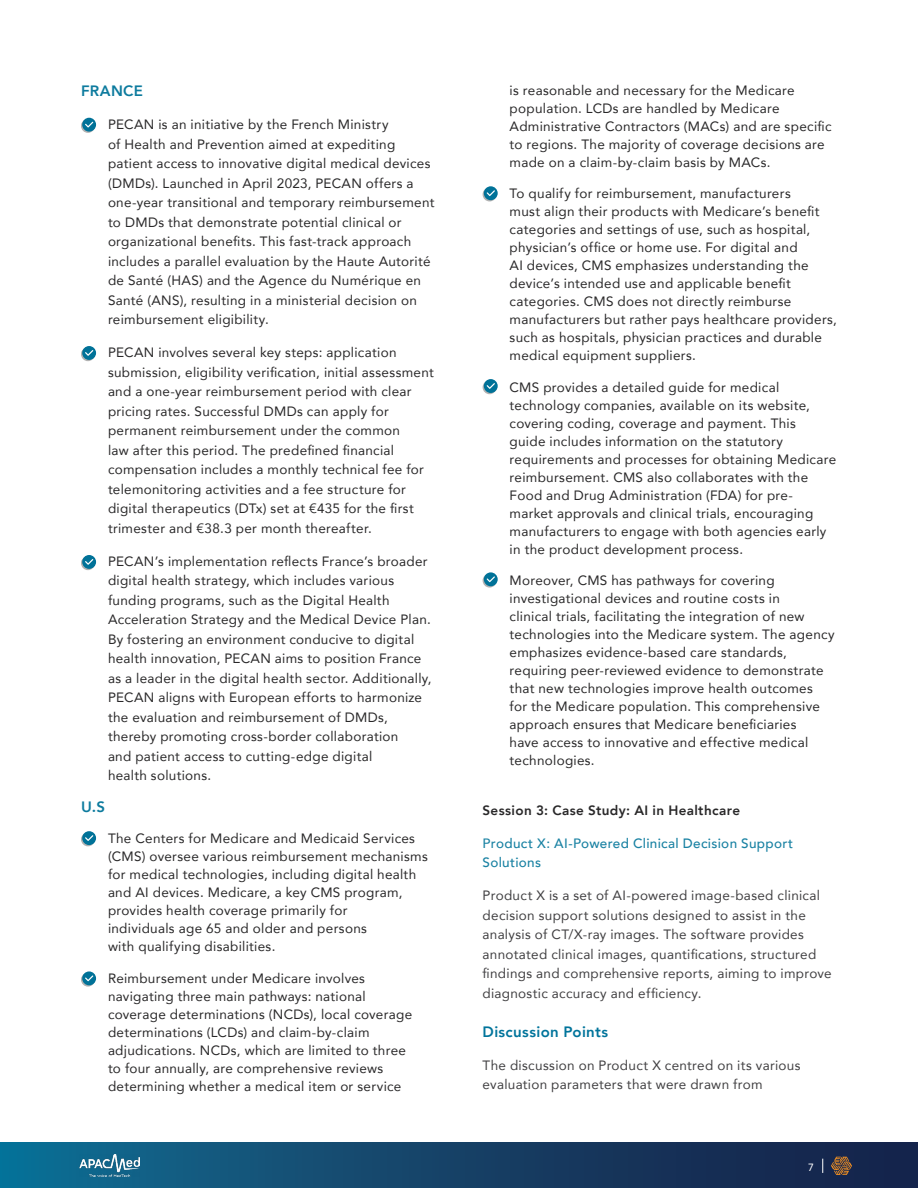
<style>
.page{position:relative;width:918px;height:1188px;background:#fff}
.page>*{position:absolute;margin:0;border:0;box-sizing:border-box;transform-origin:0 0}
.t1{font:800 15px "Avenir";letter-spacing:.025em;color:#01749b}
.t2{font:800 15px "Avenir";letter-spacing:.02em;color:#0d7b9e}
.t3{font:13.5px/18px "Avenir";letter-spacing:.02em;color:#292829}
.t4{font:13.5px/19.5px "Avenir";letter-spacing:.02em;color:#414042}
.t5{font:500 13.5px/19.5px "Avenir";letter-spacing:.025em;color:#1a82a3}
.t6{font:800 13.5px "Avenir";letter-spacing:.025em;color:#292829}
.t7{font:10.5px "Avenir";color:#fff}
</style>
<div class="page">
<div style="left:0;top:1143px;width:918px;height:45px;background:linear-gradient(to right,#106c91,#181c43)"></div>
<svg style="left:831px;top:1157px;width:21px;height:18px"></svg>
<svg style="left:822px;top:1159px;width:1px;height:14px"></svg>
<img style="left:80px;top:1154px;width:60px;height:23px">
<div style="left:81px;top:119px;width:14px;height:14px;background:#b2b2b2;border-radius:50%"></div>
<div style="left:82px;top:118px;width:14px;height:14px;background:#007298;border-radius:50%"></div>
<svg style="left:85px;top:122px;width:8px;height:6px"></svg>
<svg style="left:81px;top:347px;width:14px;height:14px"></svg>
<div style="left:82px;top:346px;width:14px;height:14px;background:#007298;border-radius:50%"></div>
<svg style="left:85px;top:350px;width:8px;height:6px"></svg>
<svg style="left:81px;top:832px;width:14px;height:14px"></svg>
<div style="left:82px;top:831px;width:14px;height:14px;background:#007298;border-radius:50%"></div>
<svg style="left:85px;top:835px;width:8px;height:6px"></svg>
<svg style="left:81px;top:556px;width:14px;height:14px"></svg>
<div style="left:82px;top:555px;width:14px;height:14px;background:#007298;border-radius:50%"></div>
<svg style="left:85px;top:559px;width:8px;height:6px"></svg>
<svg style="left:81px;top:973px;width:14px;height:14px"></svg>
<div style="left:82px;top:971px;width:14px;height:14px;background:#007298;border-radius:50%"></div>
<svg style="left:85px;top:975px;width:8px;height:6px"></svg>
<svg style="left:483px;top:380px;width:14px;height:14px"></svg>
<div style="left:484px;top:379px;width:14px;height:14px;background:#007298;border-radius:50%"></div>
<svg style="left:487px;top:383px;width:8px;height:6px"></svg>
<svg style="left:483px;top:188px;width:14px;height:13px"></svg>
<div style="left:484px;top:186px;width:14px;height:14px;background:#007298;border-radius:50%"></div>
<svg style="left:487px;top:190px;width:8px;height:6px"></svg>
<svg style="left:483px;top:574px;width:14px;height:14px"></svg>
<div style="left:484px;top:572px;width:14px;height:14px;background:#007298;border-radius:50%"></div>
<svg style="left:487px;top:576px;width:8px;height:6px"></svg>
<p class="t2" style="left:81px;top:79px;width:64px">FRANCE</p>
<p class="t3" style="left:108px;top:114px;width:328px;line-height:19.5px;text-indent:-27px">• PECAN is an initiative by the French Ministry<br>of Health and Prevention aimed at expediting patient access to innovative digital medical devices (DMDs). Launched in April 2023, PECAN offers a one-year transitional and temporary reimbursement to DMDs that demonstrate potential clinical or organizational benefits. This fast-track approach includes a parallel evaluation by the Haute Autorité de Santé (HAS) and the Agence du Numérique en Santé (ANS), resulting in a ministerial decision on reimbursement eligibility.</p>
<p class="t3" style="left:108px;top:342px;width:327px;line-height:19.5px;text-indent:-27px">• PECAN involves several key steps: application submission, eligibility verification, initial assessment and a one-year reimbursement period with clear pricing rates. Successful DMDs can apply for permanent reimbursement under the common<br>law after this period. The predefined financial compensation includes a monthly technical fee for telemonitoring activities and a fee structure for digital therapeutics (DTx) set at €435 for the first trimester and €38.3 per month thereafter.</p>
<p class="t3" style="left:108px;top:551px;width:325px;line-height:19.5px;text-indent:-27px">• PECAN’s implementation reflects France’s broader digital health strategy, which includes various funding programs, such as the Digital Health Acceleration Strategy and the Medical Device Plan.<br>By fostering an environment conducive to digital health innovation, PECAN aims to position France as a leader in the digital health sector. Additionally, PECAN aligns with European efforts to harmonize the evaluation and reimbursement of DMDs, thereby promoting cross-border collaboration<br>and patient access to cutting-edge digital<br>health solutions.</p>
<p class="t2" style="left:81px;top:795px;width:26px">U.S</p>
<p class="t3" style="left:108px;top:829px;width:321px;text-indent:-27px">• The Centers for Medicare and Medicaid Services (CMS) oversee various reimbursement mechanisms for medical technologies, including digital health and AI devices. Medicare, a key CMS program, provides health coverage primarily for<br>individuals age 65 and older and persons<br>with qualifying disabilities.</p>
<p class="t3" style="left:108px;top:969px;width:306px;text-indent:-27px">• Reimbursement under Medicare involves navigating three main pathways: national coverage determinations (NCDs), local coverage determinations (LCDs) and claim-by-claim adjudications. NCDs, which are limited to three to four annually, are comprehensive reviews determining whether a medical item or service</p>
<p class="t3" style="left:510px;top:81px;width:323px">is reasonable and necessary for the Medicare population. LCDs are handled by Medicare Administrative Contractors (MACs) and are specific to regions. The majority of coverage decisions are made on a claim-by-claim basis by MACs.</p>
<p class="t3" style="left:510px;top:184px;width:329px;text-indent:-27px">• To qualify for reimbursement, manufacturers<br>must align their products with Medicare’s benefit categories and settings of use, such as hospital, physician’s office or home use. For digital and<br>AI devices, CMS emphasizes understanding the device’s intended use and applicable benefit categories. CMS does not directly reimburse manufacturers but rather pays healthcare providers, such as hospitals, physician practices and durable medical equipment suppliers.</p>
<p class="t3" style="left:510px;top:378px;width:328px;text-indent:-27px">• CMS provides a detailed guide for medical technology companies, available on its website, covering coding, coverage and payment. This<br>guide includes information on the statutory requirements and processes for obtaining Medicare reimbursement. CMS also collaborates with the Food and Drug Administration (FDA) for pre&shy;market approvals and clinical trials, encouraging manufacturers to engage with both agencies early in the product development process.</p>
<p class="t3" style="left:510px;top:571px;width:327px;text-indent:-27px">• Moreover, CMS has pathways for covering investigational devices and routine costs in<br>clinical trials, facilitating the integration of new technologies into the Medicare system. The agency emphasizes evidence-based care standards, requiring peer-reviewed evidence to demonstrate that new technologies improve health outcomes<br>for the Medicare population. This comprehensive approach ensures that Medicare beneficiaries<br>have access to innovative and effective medical technologies.</p>
<p class="t6" style="left:483px;top:799px;width:259px">Session 3: Case Study: AI in Healthcare</p>
<p class="t5" style="left:483px;top:832px;width:312px">Product X: AI-Powered Clinical Decision Support<br>Solutions</p>
<p class="t4" style="left:483px;top:885px;width:351px">Product X is a set of AI-powered image-based clinical decision support solutions designed to assist in the analysis of CT/X-ray images. The software provides annotated clinical images, quantifications, structured findings and comprehensive reports, aiming to improve diagnostic accuracy and efficiency.</p>
<p class="t1" style="left:483px;top:1020px;width:127px">Discussion Points</p>
<p class="t4" style="left:483px;top:1055px;width:319px">The discussion on Product X centred on its various evaluation parameters that were drawn from</p>
<p class="t7" style="left:808px;top:1159px;width:7px">7</p>
</div>
